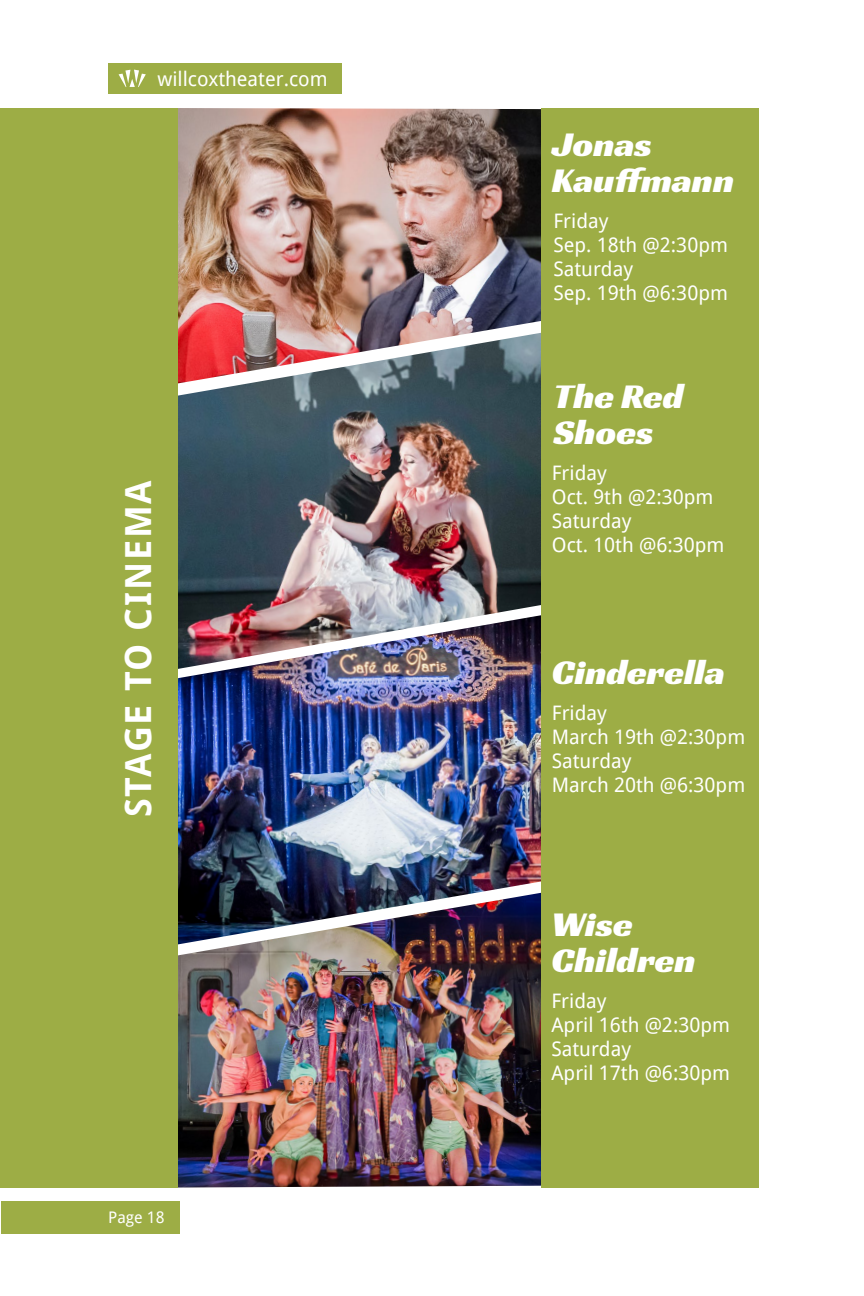
<style>
.page{position:relative;width:864px;height:1296px;background:#fff}
.page>*{position:absolute;margin:0;border:0;box-sizing:border-box;transform-origin:0 0}
.t1{font:36px/36px "Racing Sans One";color:#fff}
.t2{font:700 36px "Droid Sans";letter-spacing:.05em;color:#fff}
.t3{font:20px "Droid Sans";color:#fff}
.t4{font:16px "Droid Sans";color:#fff}
</style>
<div class="page">
<div style="left:1px;top:1202px;width:179px;height:32px;background:#9dad45"></div>
<img style="left:177px;top:947px;width:365px;height:241px">
<img style="left:177px;top:672px;width:365px;height:275px">
<img style="left:177px;top:386px;width:365px;height:286px">
<img style="left:177px;top:108px;width:365px;height:278px">
<div style="left:0;top:108px;width:177px;height:1080px;background:#9dad45"></div>
<div style="left:542px;top:108px;width:250px;height:1080px;background:#9dad45"></div>
<div style="left:760px;top:0;width:104px;height:1260px;background:#fff"></div>
<div style="left:108px;top:63px;width:234px;height:30px;background:#9dad45"></div>
<svg style="left:119px;top:70px;width:27px;height:17px"></svg>
<p class="t3" style="left:157px;top:65px;width:172px">willcoxtheater.com</p>
<p class="t2" style="left:113px;top:817px;width:339px;rotate:-90deg">STAGE TO CINEMA</p>
<p class="t4" style="left:108px;top:1206px;width:58px">Page 18</p>
<p class="t1" style="left:552px;top:126px;width:184px">Jonas<br>Kauffmann</p>
<p class="t3" style="left:553px;top:207px;width:57px">Friday</p>
<p class="t3" style="left:553px;top:231px;width:176px">Sep. 18th @2:30pm</p>
<p class="t3" style="left:553px;top:255px;width:81px">Saturday</p>
<p class="t3" style="left:553px;top:279px;width:176px">Sep. 19th @6:30pm</p>
<p class="t1" style="left:553px;top:378px;width:132px">The Red</p>
<p class="t1" style="left:553px;top:414px;width:102px">Shoes</p>
<p class="t3" style="left:552px;top:459px;width:57px">Friday</p>
<p class="t3" style="left:552px;top:483px;width:163px">Oct. 9th @2:30pm</p>
<p class="t3" style="left:552px;top:507px;width:81px">Saturday</p>
<p class="t3" style="left:552px;top:531px;width:174px">Oct. 10th @6:30pm</p>
<p class="t1" style="left:552px;top:654px;width:175px">Cinderella</p>
<p class="t3" style="left:552px;top:699px;width:57px">Friday</p>
<p class="t3" style="left:552px;top:723px;width:195px">March 19th @2:30pm</p>
<p class="t3" style="left:552px;top:747px;width:81px">Saturday</p>
<p class="t3" style="left:552px;top:771px;width:195px">March 20th @6:30pm</p>
<p class="t1" style="left:551px;top:906px;width:83px">Wise</p>
<p class="t1" style="left:551px;top:942px;width:146px">Children</p>
<p class="t3" style="left:551px;top:987px;width:57px">Friday</p>
<p class="t3" style="left:551px;top:1011px;width:180px">April 16th @2:30pm</p>
<p class="t3" style="left:551px;top:1035px;width:81px">Saturday</p>
<p class="t3" style="left:551px;top:1059px;width:180px">April 17th @6:30pm</p>
</div>
